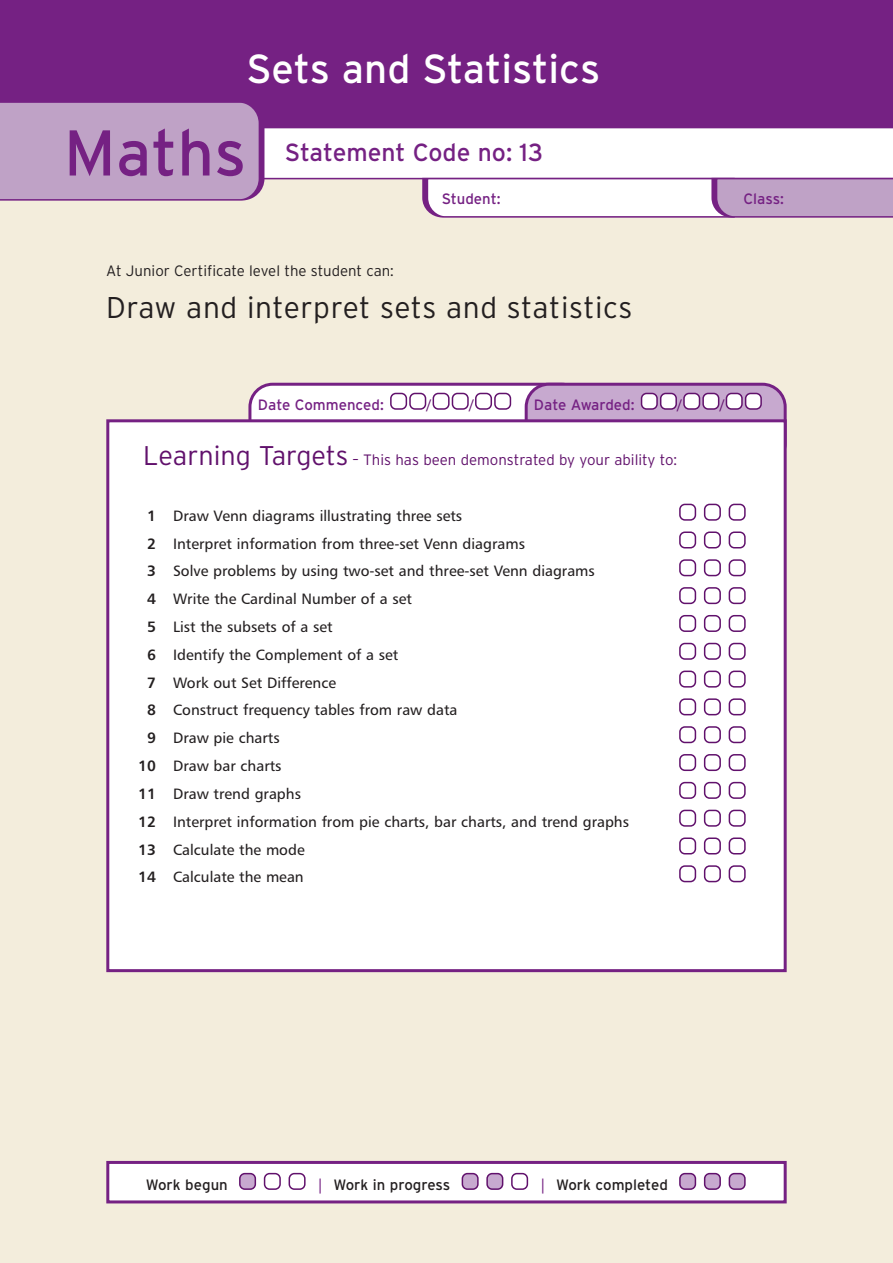
<style>
.page{position:relative;width:893px;height:1263px;background:#f3eddc}
.page>*{position:absolute;margin:0;border:0;box-sizing:border-box;transform-origin:0 0}
.t1{font:64.5px "Interstate";color:#752183}
.t2{font:40.5px "Interstate";letter-spacing:-.005em;color:#fff}
.t3{font:300 30px "Interstate";letter-spacing:.02em;color:#231f20}
.t4{font:24.75px "Interstate";color:#752183}
.t5{font:15px "Humanist 777 BT Roman B";color:#231f20}
.t6{font:300 15px "Interstate";color:#61116c}
.t7{font:15px "Interstate";color:#752183}
.t8{font:300 15px "Interstate";color:#231f20}
.t9{font:15px "Interstate";color:#231f20}
.t10{font:15px "Humanist 777 BT Roman B";color:#61116c}
.s1{font-size:27px}
.s2{font-family:"Humanist 777 BT Bold B"}
.s3{font-family:"Humanist 777 BT Roman B";color:#752183}
</style>
<div class="page">
<div style="left:0;top:0;width:893px;height:128px;background:#752183"></div>
<div style="left:267px;top:128px;width:626px;height:52px;background:#fff"></div>
<svg style="left:419px;top:177px;width:474px;height:41px;background:#dbc9df"></svg>
<div style="left:0;top:102px;width:267px;height:99px;background:#bfa2c6"></div>
<svg style="left:248px;top:383px;width:539px;height:36px;background:#d6c0db"></svg>
<div style="left:108px;top:421px;width:677px;height:550px;background:#fff"></div>
<svg style="left:729px;top:865px;width:17px;height:17px"></svg>
<svg style="left:704px;top:865px;width:17px;height:17px"></svg>
<svg style="left:679px;top:865px;width:17px;height:17px"></svg>
<svg style="left:729px;top:837px;width:17px;height:17px"></svg>
<svg style="left:704px;top:837px;width:17px;height:17px"></svg>
<svg style="left:679px;top:837px;width:17px;height:17px"></svg>
<svg style="left:729px;top:810px;width:17px;height:17px"></svg>
<svg style="left:704px;top:810px;width:17px;height:17px"></svg>
<svg style="left:679px;top:810px;width:17px;height:17px"></svg>
<svg style="left:729px;top:782px;width:17px;height:17px"></svg>
<svg style="left:704px;top:782px;width:17px;height:17px"></svg>
<svg style="left:679px;top:782px;width:17px;height:17px"></svg>
<svg style="left:729px;top:754px;width:17px;height:17px"></svg>
<svg style="left:704px;top:754px;width:17px;height:17px"></svg>
<svg style="left:679px;top:754px;width:17px;height:17px"></svg>
<svg style="left:729px;top:726px;width:17px;height:17px"></svg>
<svg style="left:704px;top:726px;width:17px;height:17px"></svg>
<svg style="left:679px;top:726px;width:17px;height:17px"></svg>
<svg style="left:729px;top:698px;width:17px;height:17px"></svg>
<svg style="left:704px;top:698px;width:17px;height:17px"></svg>
<svg style="left:679px;top:698px;width:17px;height:17px"></svg>
<svg style="left:729px;top:671px;width:17px;height:17px"></svg>
<svg style="left:704px;top:671px;width:17px;height:17px"></svg>
<svg style="left:679px;top:671px;width:17px;height:17px"></svg>
<svg style="left:729px;top:643px;width:17px;height:17px"></svg>
<svg style="left:704px;top:643px;width:17px;height:17px"></svg>
<svg style="left:679px;top:643px;width:17px;height:17px"></svg>
<svg style="left:729px;top:615px;width:17px;height:17px"></svg>
<svg style="left:704px;top:615px;width:17px;height:17px"></svg>
<svg style="left:679px;top:615px;width:17px;height:17px"></svg>
<svg style="left:729px;top:587px;width:17px;height:17px"></svg>
<svg style="left:704px;top:587px;width:17px;height:17px"></svg>
<svg style="left:679px;top:587px;width:17px;height:17px"></svg>
<svg style="left:729px;top:559px;width:17px;height:17px"></svg>
<svg style="left:704px;top:559px;width:17px;height:17px"></svg>
<svg style="left:679px;top:559px;width:17px;height:17px"></svg>
<svg style="left:729px;top:531px;width:17px;height:17px"></svg>
<svg style="left:704px;top:531px;width:17px;height:17px"></svg>
<svg style="left:679px;top:531px;width:17px;height:17px"></svg>
<svg style="left:729px;top:504px;width:17px;height:17px"></svg>
<svg style="left:704px;top:504px;width:17px;height:17px"></svg>
<svg style="left:679px;top:504px;width:17px;height:17px"></svg>
<div style="left:106px;top:419px;width:681px;height:553px;border:3px solid #752183"></div>
<div style="left:108px;top:1162px;width:677px;height:40px;background:#fff"></div>
<svg style="left:729px;top:1173px;width:17px;height:17px"></svg>
<svg style="left:704px;top:1173px;width:17px;height:17px"></svg>
<svg style="left:679px;top:1173px;width:17px;height:17px"></svg>
<svg style="left:511px;top:1173px;width:17px;height:17px"></svg>
<svg style="left:486px;top:1173px;width:17px;height:17px"></svg>
<svg style="left:462px;top:1173px;width:17px;height:17px"></svg>
<svg style="left:289px;top:1173px;width:17px;height:17px"></svg>
<svg style="left:264px;top:1173px;width:17px;height:17px"></svg>
<svg style="left:239px;top:1173px;width:17px;height:17px"></svg>
<div style="left:106px;top:1161px;width:681px;height:42px;border:3px solid #752183"></div>
<h2 class="t2" style="left:247px;top:46px;width:355px">Sets and Statistics</h2>
<h1 class="t1" style="left:64px;top:116px;width:184px">Maths</h1>
<h3 class="t4" style="left:285px;top:138px;width:260px">Statement Code no: 13</h3>
<p class="t7" style="left:442px;top:190px;width:60px">Student:</p>
<p class="t8" style="left:106px;top:262px;width:289px">At Junior Certificate level the student can:</p>
<h3 class="t3" style="left:106px;top:290px;width:528px">Draw and interpret sets and statistics</h3>
<p class="t7" style="left:743px;top:190px;width:42px">Class:</p>
<p class="t7" style="left:258px;top:396px;width:127px">Date Commenced:</p>
<p class="t10" style="left:427px;top:398px;width:6px">/</p>
<p class="t10" style="left:469px;top:398px;width:6px">/</p>
<p class="t7" style="left:534px;top:396px;width:102px">Date Awarded:</p>
<p class="t10" style="left:678px;top:398px;width:6px">/</p>
<p class="t10" style="left:720px;top:398px;width:6px">/</p>
<p class="t6" style="left:143px;top:451px;width:535px"><span class="s1">Learning Targets</span> – This has been demonstrated by your ability to:</p>
<p class="t5" style="left:147px;top:509px;width:316px"><span class="s2">1</span> Draw Venn diagrams illustrating three sets</p>
<p class="t5" style="left:147px;top:537px;width:379px"><span class="s2">2</span> Interpret information from three-set Venn diagrams</p>
<p class="t5" style="left:147px;top:565px;width:449px"><span class="s2">3</span> Solve problems by using two-set and three-set Venn diagrams</p>
<p class="t5" style="left:147px;top:593px;width:266px"><span class="s2">4</span> Write the Cardinal Number of a set</p>
<p class="t5" style="left:147px;top:621px;width:187px"><span class="s2">5</span> List the subsets of a set</p>
<p class="t5" style="left:147px;top:648px;width:253px"><span class="s2">6</span> Identify the Complement of a set</p>
<p class="t5" style="left:147px;top:676px;width:190px"><span class="s2">7</span> Work out Set Difference</p>
<p class="t5" style="left:147px;top:704px;width:312px"><span class="s2">8</span> Construct frequency tables from raw data</p>
<p class="t5" style="left:147px;top:732px;width:134px"><span class="s2">9</span> Draw pie charts</p>
<p class="t5" style="left:138px;top:760px;width:145px"><span class="s2">10</span> Draw bar charts</p>
<p class="t5" style="left:138px;top:788px;width:164px"><span class="s2">11</span> Draw trend graphs</p>
<p class="t5" style="left:138px;top:815px;width:492px"><span class="s2">12</span> Interpret information from pie charts, bar charts, and trend graphs</p>
<p class="t5" style="left:138px;top:843px;width:168px"><span class="s2">13</span> Calculate the mode</p>
<p class="t5" style="left:138px;top:871px;width:167px"><span class="s2">14</span> Calculate the mean</p>
<p class="t9" style="left:146px;top:1176px;width:83px">Work begun</p>
<p class="t9" style="left:317px;top:1176px;width:135px"><span class="s3">|</span> Work in progress</p>
<p class="t9" style="left:539px;top:1176px;width:130px"><span class="s3">|</span> Work completed</p>
</div>
